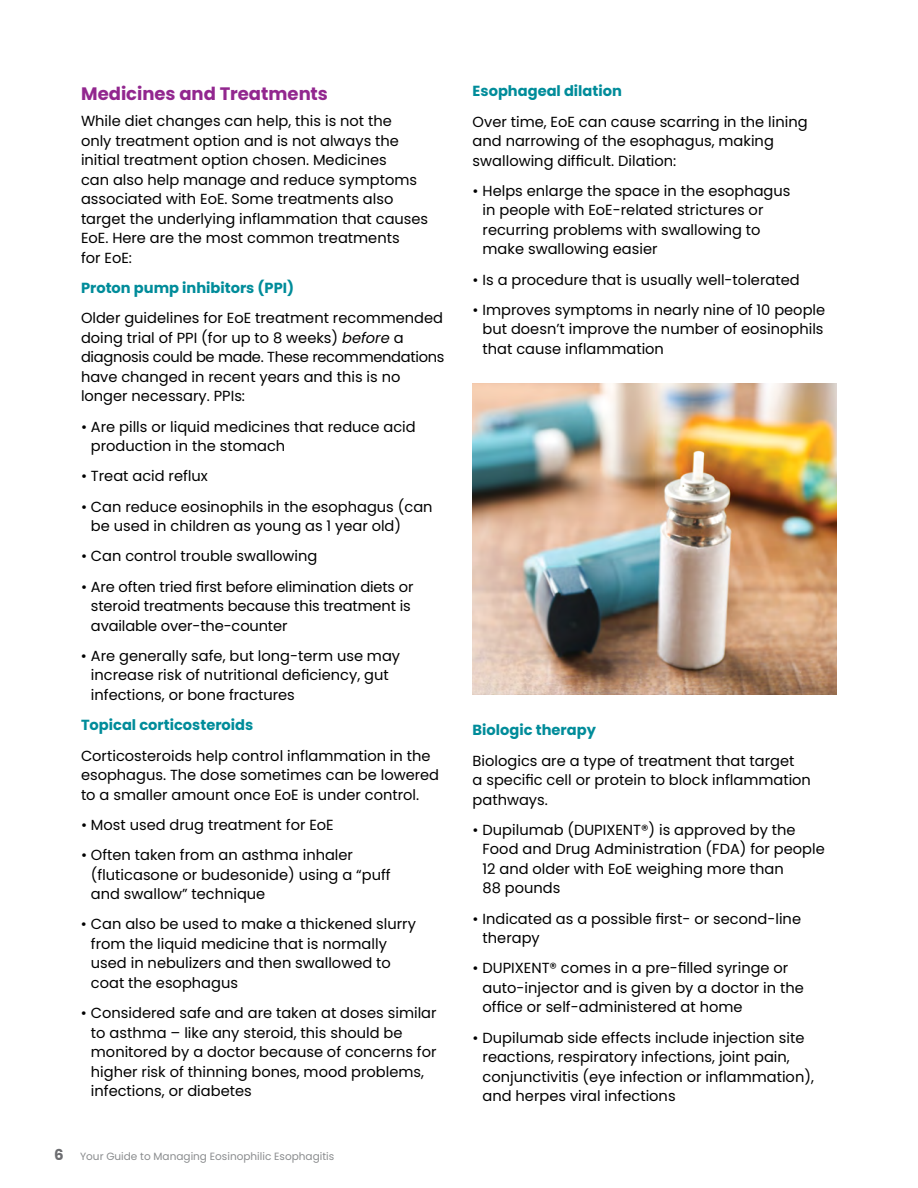
<style>
.page{position:relative;width:918px;height:1188px;background:#fff}
.page>*{position:absolute;margin:0;border:0;box-sizing:border-box;transform-origin:0 0}
.t1{font:700 18px "Poppins";color:#92278f}
.t2{font:14.7px/19.5px "Poppins";color:#000}
.t3{font:700 14.7px "Poppins";color:#008c9a}
.t4{font:10.5px "Poppins";color:#8a8c8e}
.s1{font-style:italic}
.s2{font-weight:700;font-size:15px;color:#6d6e71}
</style>
<div class="page">
<img style="left:472px;top:383px;width:365px;height:311px">
<p class="t1" style="left:81px;top:83px;width:248px">Medicines and Treatments</p>
<p class="t2" style="left:81px;top:111px;width:349px">While diet changes can help, this is not the<br>only treatment option and is not always the initial treatment option chosen. Medicines<br>can also help manage and reduce symptoms associated with EoE. Some treatments also target the underlying inflammation that causes EoE. Here are the most common treatments<br>for EoE:</p>
<p class="t3" style="left:81px;top:279px;width:215px">Proton pump inhibitors (PPI)</p>
<p class="t2" style="left:81px;top:308px;width:365px">Older guidelines for EoE treatment recommended doing trial of PPI (for up to 8 weeks) <span class="s1">before</span> a diagnosis could be made. These recommendations have changed in recent years and this is no longer necessary. PPIs:</p>
<p class="t2" style="left:91px;top:417px;width:326px;text-indent:-10px">• Are pills or liquid medicines that reduce acid production in the stomach</p>
<p class="t2" style="left:81px;top:466px;width:128px">• Treat acid reflux</p>
<p class="t2" style="left:91px;top:497px;width:343px;text-indent:-10px">• Can reduce eosinophils in the esophagus (can be used in children as young as 1 year old)</p>
<p class="t2" style="left:81px;top:547px;width:238px">• Can control trouble swallowing</p>
<p class="t2" style="left:91px;top:577px;width:324px;text-indent:-10px">• Are often tried first before elimination diets or steroid treatments because this treatment is available over-the-counter</p>
<p class="t2" style="left:91px;top:646px;width:311px;text-indent:-10px">• Are generally safe, but long-term use may increase risk of nutritional deficiency, gut infections, or bone fractures</p>
<p class="t3" style="left:81px;top:717px;width:174px">Topical corticosteroids</p>
<p class="t2" style="left:81px;top:746px;width:360px">Corticosteroids help control inflammation in the esophagus. The dose sometimes can be lowered to a smaller amount once EoE is under control.</p>
<p class="t2" style="left:81px;top:815px;width:254px">• Most used drug treatment for EoE</p>
<p class="t2" style="left:91px;top:845px;width:301px;text-indent:-10px">• Often taken from an asthma inhaler (fluticasone or budesonide) using a “puff and swallow” technique</p>
<p class="t2" style="left:91px;top:915px;width:327px;text-indent:-10px">• Can also be used to make a thickened slurry from the liquid medicine that is normally used in nebulizers and then swallowed to coat the esophagus</p>
<p class="t2" style="left:91px;top:1003px;width:347px;text-indent:-10px">• Considered safe and are taken at doses similar to asthma – like any steroid, this should be monitored by a doctor because of concerns for higher risk of thinning bones, mood problems, infections, or diabetes</p>
<p class="t4" style="left:54px;top:1150px;width:282px"><span class="s2">6</span> Your Guide to Managing Eosinophilic Esophagitis</p>
<p class="t3" style="left:473px;top:83px;width:151px">Esophageal dilation</p>
<p class="t2" style="left:473px;top:112px;width:336px">Over time, EoE can cause scarring in the lining and narrowing of the esophagus, making swallowing difficult. Dilation:</p>
<p class="t2" style="left:483px;top:181px;width:309px;text-indent:-10px">• Helps enlarge the space in the esophagus in people with EoE-related strictures or recurring problems with swallowing to make swallowing easier</p>
<p class="t2" style="left:473px;top:270px;width:328px">• Is a procedure that is usually well-tolerated</p>
<p class="t2" style="left:483px;top:300px;width:344px;text-align:justify;text-indent:-10px">• Improves symptoms in nearly nine of 10 people but doesn’t improve the number of eosinophils that cause inflammation</p>
<p class="t3" style="left:473px;top:722px;width:125px">Biologic therapy</p>
<p class="t2" style="left:473px;top:751px;width:340px">Biologics are a type of treatment that target<br>a specific cell or protein to block inflammation pathways.</p>
<p class="t2" style="left:483px;top:820px;width:344px;text-indent:-10px">• Dupilumab (DUPIXENT®) is approved by the Food and Drug Administration (FDA) for people 12 and older with EoE weighing more than<br>88 pounds</p>
<p class="t2" style="left:483px;top:909px;width:320px;text-indent:-10px">• Indicated as a possible first- or second-line therapy</p>
<p class="t2" style="left:483px;top:959px;width:323px;text-indent:-10px">• DUPIXENT® comes in a pre-filled syringe or auto-injector and is given by a doctor in the office or self-administered at home</p>
<p class="t2" style="left:483px;top:1028px;width:333px;text-indent:-10px">• Dupilumab side effects include injection site reactions, respiratory infections, joint pain, conjunctivitis (eye infection or inflammation), and herpes viral infections</p>
</div>
